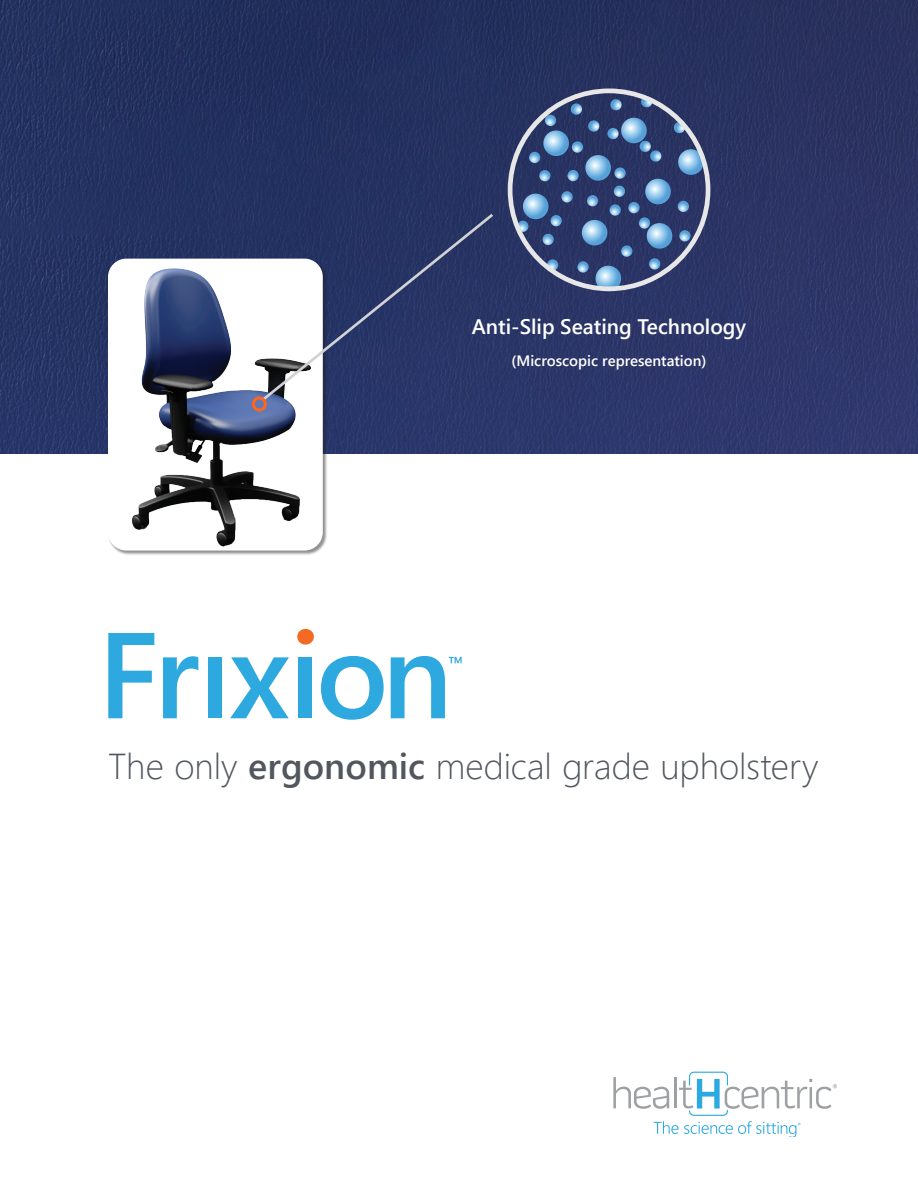
<style>
.page{position:relative;width:918px;height:1188px;background:#fff}
.page>*{position:absolute;margin:0;border:0;box-sizing:border-box;transform-origin:0 0}
.t1{font:36px "Webly Sleek UI Light";color:#52575f}
.t2{font:21px "Webly Sleek UI Semibold";color:#fff}
.t3{font:15px "Webly Sleek UI Semibold";color:#fff}
.s1{font-family:"Webly Sleek UI Semibold"}
</style>
<div class="page">
<img style="left:0;top:0;width:918px;height:454px">
<div style="left:108px;top:259px;width:219px;height:296px;background:#231f20;opacity:.5"></div>
<img style="left:108px;top:259px;width:215px;height:292px">
<svg style="left:508px;top:88px;width:202px;height:203px;background:#475983"></svg>
<svg style="left:260px;top:211px;width:236px;height:192px"></svg>
<div style="left:251px;top:396px;width:16px;height:16px;border:3px solid #ff661c;border-radius:6px"></div>
<svg style="left:108px;top:633px;width:46px;height:85px"></svg>
<svg style="left:163px;top:656px;width:35px;height:62px"></svg>
<div style="left:208px;top:657px;width:14px;height:61px;background:#2ea9e0"></div>
<svg style="left:230px;top:657px;width:59px;height:61px"></svg>
<svg style="left:297px;top:629px;width:17px;height:16px"></svg>
<div style="left:299px;top:657px;width:13px;height:61px;background:#2ea9e0"></div>
<svg style="left:321px;top:656px;width:63px;height:64px"></svg>
<svg style="left:391px;top:656px;width:71px;height:62px"></svg>
<svg style="left:613px;top:1072px;width:224px;height:64px"></svg>
<p class="t2" style="left:472px;top:311px;width:276px">Anti-Slip Seating Technology</p>
<p class="t3" style="left:512px;top:350px;width:197px">(Microscopic representation)</p>
<p class="t1" style="left:108px;top:739px;width:712px">The only <span class="s1">ergonomic</span> medical grade upholstery</p>
</div>
